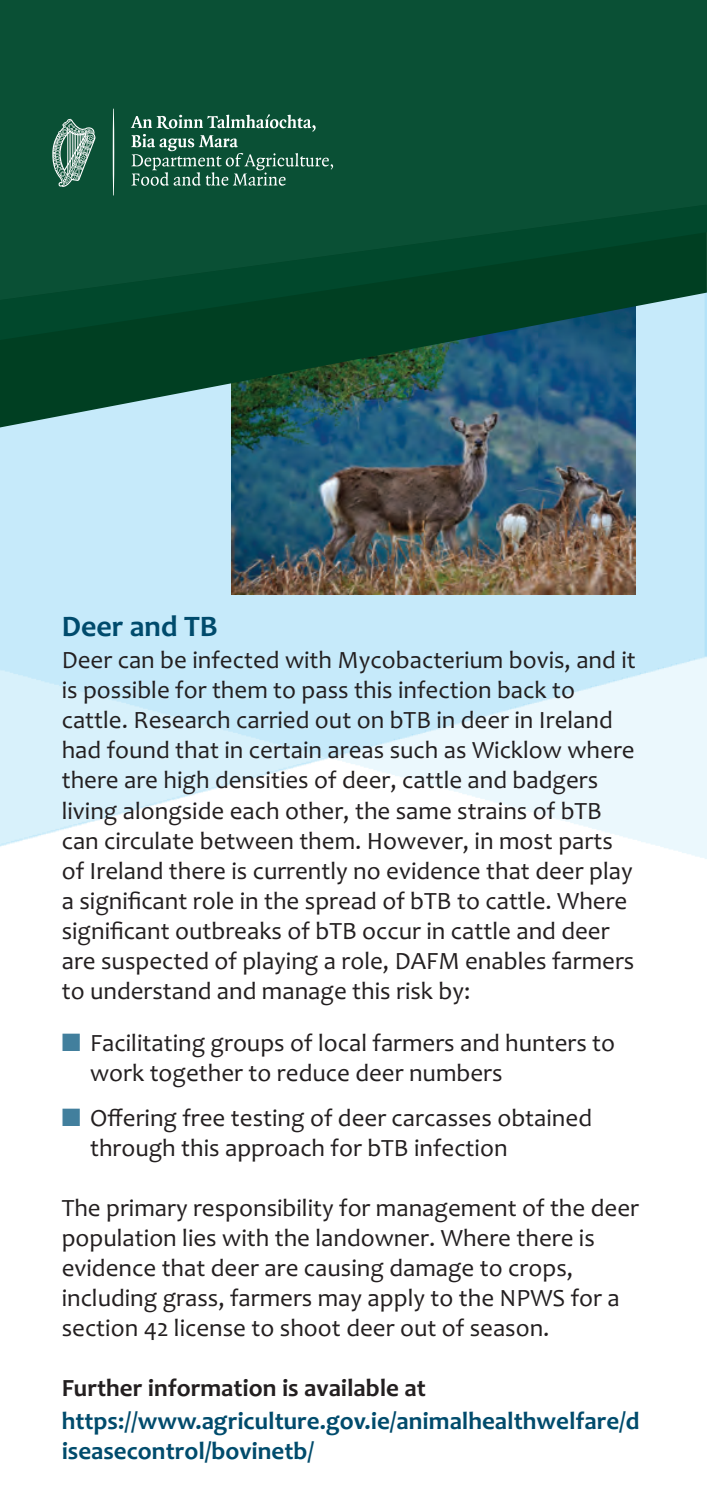
<style>
.page{position:relative;width:709px;height:1489px;background:#fff}
.page>*{position:absolute;margin:0;border:0;box-sizing:border-box;transform-origin:0 0}
.t1{font:700 30px "Candara";color:#004b6c}
.t2{font:25px/30px "Candara";color:#231f20}
.t3{font:700 25px/30px "Candara";color:#004b6c}
.t4{font:700 25px "Candara";color:#231f20}
.s1{color:#427f9d}
</style>
<div class="page">
<img style="left:0;top:428px;width:707px;height:431px">
<img style="left:232px;top:428px;width:403px;height:166px">
<svg style="left:0;top:340px;width:707px;height:88px;background:#376b6d"></svg>
<svg style="left:0;top:300px;width:707px;height:40px;background:#155241"></svg>
<svg style="left:0;top:0;width:707px;height:300px;background:#084e32"></svg>
<svg style="left:131px;top:114px;width:202px;height:72px;background:#346e57"></svg>
<svg style="left:113px;top:109px;width:1px;height:86px"></svg>
<svg style="left:52px;top:119px;width:44px;height:68px;background:#5b8977"></svg>
<p class="t1" style="left:62px;top:608px;width:158px">Deer and TB</p>
<p class="t2" style="left:62px;top:644px;width:575px">Deer can be infected with Mycobacterium bovis, and it is possible for them to pass this infection back to cattle. Research carried out on bTB in deer in Ireland had found that in certain areas such as Wicklow where there are high densities of deer, cattle and badgers living alongside each other, the same strains of bTB can circulate between them. However, in most parts of Ireland there is currently no evidence that deer play a significant role in the spread of bTB to cattle. Where significant outbreaks of bTB occur in cattle and deer are suspected of playing a role, DAFM enables farmers to understand and manage this risk by:</p>
<p class="t2" style="left:90px;top:1027px;width:526px;text-indent:-28px"><span class="s1">■</span> Facilitating groups of local farmers and hunters to work together to reduce deer numbers</p>
<p class="t2" style="left:90px;top:1102px;width:503px;text-indent:-28px"><span class="s1">■</span> Offering free testing of deer carcasses obtained through this approach for bTB infection</p>
<p class="t2" style="left:62px;top:1192px;width:579px">The primary responsibility for management of the deer population lies with the landowner. Where there is evidence that deer are causing damage to crops, including grass, farmers may apply to the NPWS for a section 42 license to shoot deer out of season.</p>
<p class="t4" style="left:62px;top:1372px;width:365px">Further information is available at</p>
<p class="t3" style="left:62px;top:1404px;width:579px">https://www.agriculture.gov.ie/animalhealthwelfare/d iseasecontrol/bovinetb/</p>
</div>
